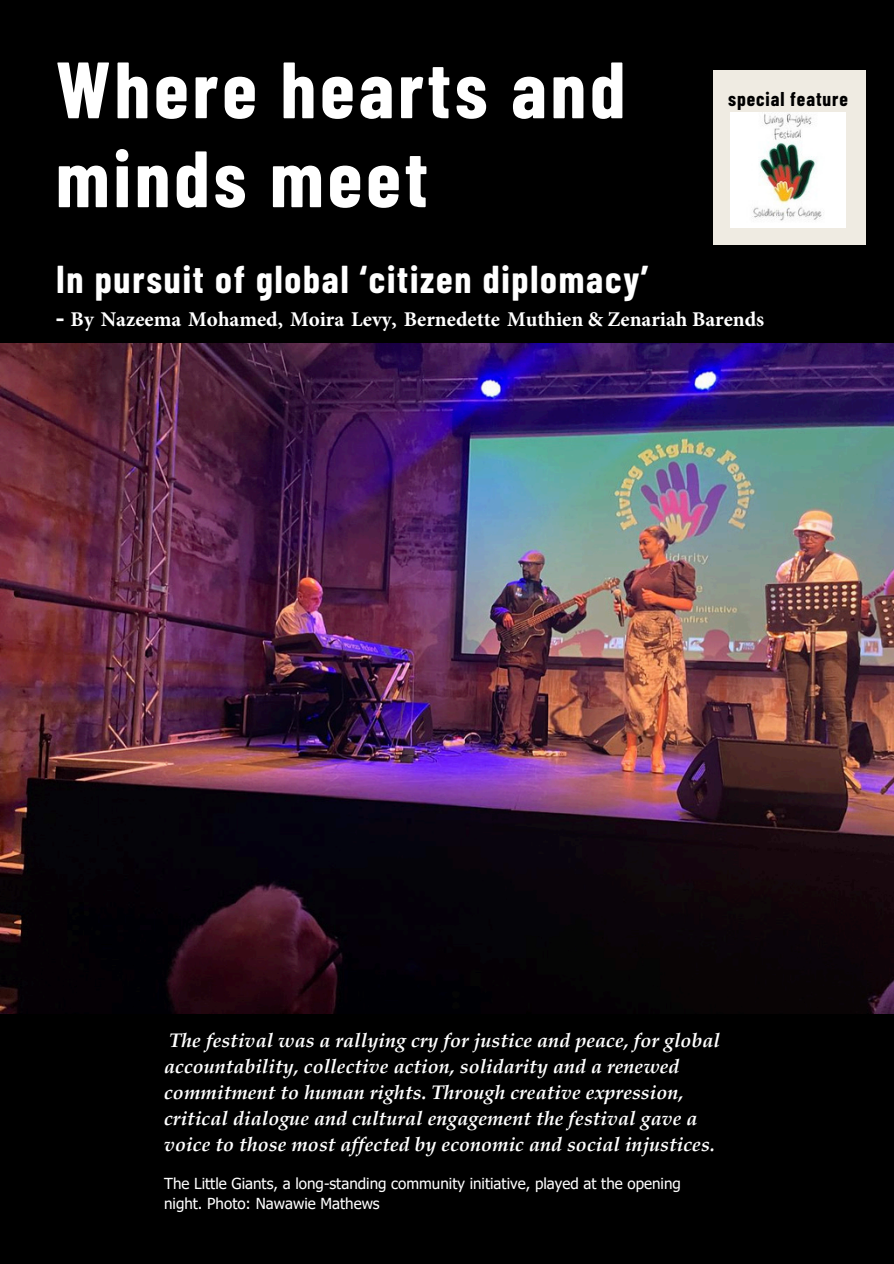
<style>
.page{position:relative;width:894px;height:1264px;background:#fff}
.page>*{position:absolute;margin:0;border:0;box-sizing:border-box;transform-origin:0 0}
.t1{font:700 79.65px/88.9px "Barlow Condensed";letter-spacing:.05em;color:#fff}
.t2{font:700 37.95px "Barlow Condensed";letter-spacing:.05em;color:#fff}
.t3{font:700 21px "Minion Pro";color:#fff}
.t4{font:italic 700 19.8px/26px "Palatino LT Pro";color:#fff}
.t5{font:700 19.5px "Barlow Condensed";letter-spacing:.045em;color:#000}
.t6{font:15.15px/20px "Tahoma";color:#fff}
.s1{font-family:"Barlow Condensed"}
</style>
<div class="page">
<div style="left:0;top:0;width:893px;height:1263px;background:#000"></div>
<img style="left:0;top:343px;width:893px;height:670px">
<div style="left:713px;top:70px;width:152px;height:175px;background:#efebe2"></div>
<img style="left:730px;top:112px;width:115px;height:115px">
<h1 class="t1" style="left:56px;top:42px;width:571px">Where hearts and minds meet</h1>
<p class="t5" style="left:728px;top:86px;width:121px">special feature</p>
<h2 class="t2" style="left:56px;top:255px;width:593px">In pursuit of global ‘citizen diplomacy’</h2>
<p class="t3" style="left:56px;top:304px;width:709px"><span class="s1">–</span> By Nazeema Mohamed, Moira Levy, Bernedette Muthien &amp; Zenariah Barends</p>
<p class="t4" style="left:164px;top:1029px;width:557px">The festival was a rallying cry for justice and peace, for global accountability, collective action, solidarity and a renewed commitment to human rights. Through creative expression, critical dialogue and cultural engagement the festival gave a voice to those most affected by economic and social injustices.</p>
<p class="t6" style="left:164px;top:1173px;width:518px">The Little Giants, a long-standing community initiative, played at the opening night. Photo: Nawawie Mathews</p>
</div>
